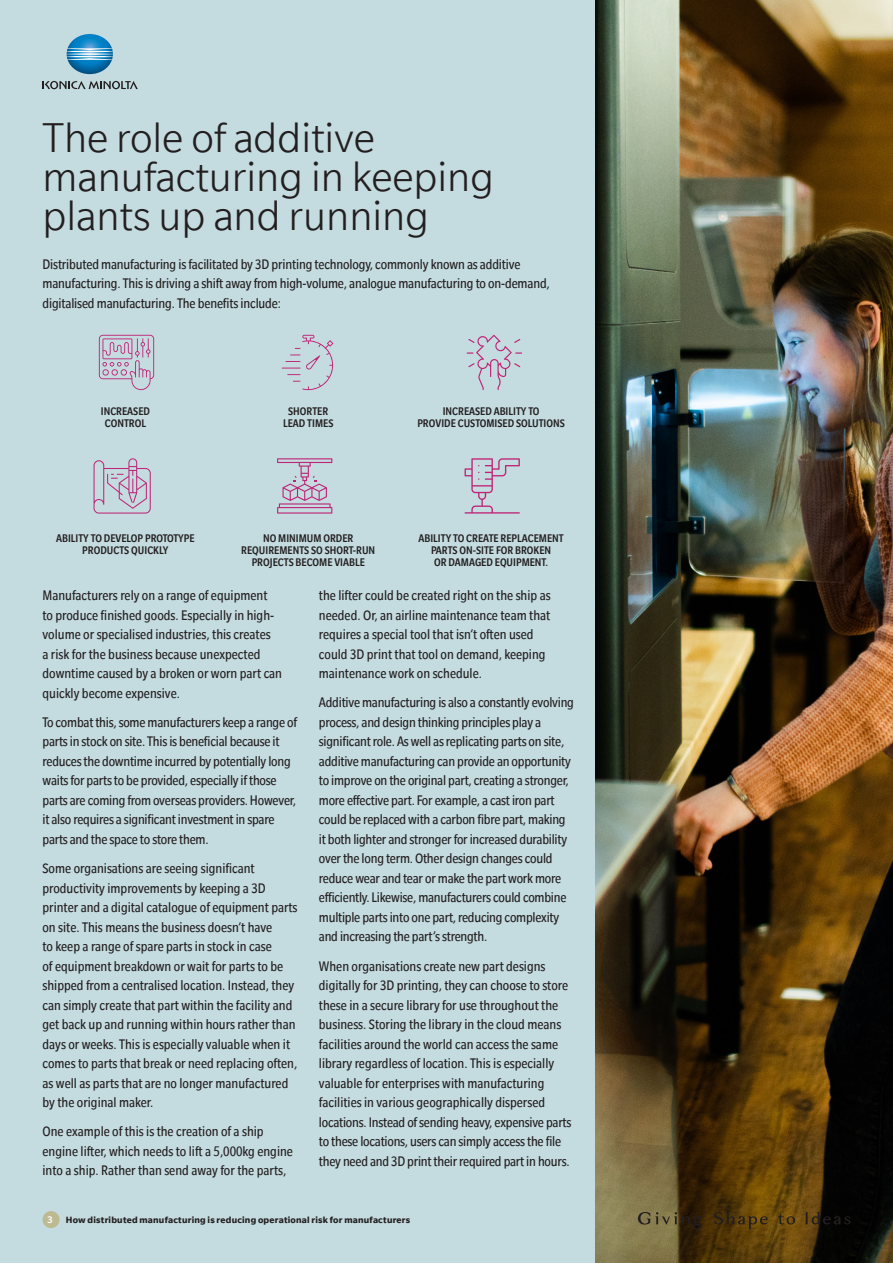
<style>
.page{position:relative;width:893px;height:1263px;background:#c4dbdf}
.page>*{position:absolute;margin:0;border:0;box-sizing:border-box;transform-origin:0 0}
.t1{font:300 45px/39px "Slate";color:#231f20}
.t2{font:condensed 15px/19.5px "Slate";color:#231f20}
.t3{font:500 condensed 12px/12px "Slate";color:#231f20;text-align:center}
.t4{font:700 9.75px "Slate";letter-spacing:.02em;color:#231f20}
.s1{font-weight:500;font-size:10.5px;color:#fff}
</style>
<div class="page">
<img style="left:595px;top:0;width:298px;height:1263px">
<svg style="left:99px;top:335px;width:55px;height:55px"></svg>
<svg style="left:282px;top:335px;width:51px;height:55px"></svg>
<svg style="left:467px;top:335px;width:55px;height:55px"></svg>
<svg style="left:94px;top:458px;width:57px;height:56px"></svg>
<svg style="left:277px;top:458px;width:55px;height:56px"></svg>
<svg style="left:465px;top:458px;width:55px;height:56px"></svg>
<img style="left:67px;top:34px;width:46px;height:40px">
<svg style="left:43px;top:81px;width:95px;height:8px"></svg>
<svg style="left:806px;top:1212px;width:44px;height:12px"></svg>
<svg style="left:778px;top:1214px;width:17px;height:10px"></svg>
<svg style="left:638px;top:1212px;width:64px;height:17px"></svg>
<svg style="left:714px;top:1212px;width:54px;height:17px"></svg>
<div style="left:43px;top:1211px;width:17px;height:17px;background:#bdba91;border-radius:50%"></div>
<p class="t1" style="left:43px;top:118px;width:453px">The role of additive manufacturing in keeping plants up and running</p>
<p class="t2" style="left:43px;top:254px;width:509px">Distributed manufacturing is facilitated by 3D printing technology, commonly known as additive manufacturing. This is driving a shift away from high-volume, analogue manufacturing to on-demand, digitalised manufacturing. The benefits include:</p>
<p class="t3" style="left:101px;top:405px;width:51px">INCREASED<br>CONTROL</p>
<p class="t3" style="left:283px;top:405px;width:52px">SHORTER<br>LEAD TIMES</p>
<p class="t3" style="left:417px;top:405px;width:149px">INCREASED ABILITY TO<br>PROVIDE CUSTOMISED SOLUTIONS</p>
<p class="t3" style="left:56px;top:532px;width:140px">ABILITY TO DEVELOP PROTOTYPE<br>PRODUCTS QUICKLY</p>
<p class="t3" style="left:241px;top:532px;width:136px">NO MINIMUM ORDER<br>REQUIREMENTS SO SHORT-RUN<br>PROJECTS BECOME VIABLE</p>
<p class="t3" style="left:418px;top:532px;width:147px">ABILITY TO CREATE REPLACEMENT<br>PARTS ON-SITE FOR BROKEN<br>OR DAMAGED EQUIPMENT.</p>
<p class="t2" style="left:43px;top:585px;width:241px">Manufacturers rely on a range of equipment<br>to produce finished goods. Especially in high&shy;volume or specialised industries, this creates<br>a risk for the business because unexpected downtime caused by a broken or worn part can quickly become expensive.</p>
<p class="t2" style="left:43px;top:712px;width:256px">To combat this, some manufacturers keep a range of parts in stock on site. This is beneficial because it reduces the downtime incurred by potentially long waits for parts to be provided, especially if those parts are coming from overseas providers. However, it also requires a significant investment in spare parts and the space to store them.</p>
<p class="t2" style="left:43px;top:858px;width:257px">Some organisations are seeing significant productivity improvements by keeping a 3D printer and a digital catalogue of equipment parts on site. This means the business doesn’t have<br>to keep a range of spare parts in stock in case<br>of equipment breakdown or wait for parts to be shipped from a centralised location. Instead, they can simply create that part within the facility and get back up and running within hours rather than days or weeks. This is especially valuable when it comes to parts that break or need replacing often, as well as parts that are no longer manufactured by the original maker.</p>
<p class="t2" style="left:43px;top:1122px;width:252px">One example of this is the creation of a ship engine lifter, which needs to lift a 5,000kg engine into a ship. Rather than send away for the parts,</p>
<p class="t2" style="left:319px;top:585px;width:233px">the lifter could be created right on the ship as needed. Or, an airline maintenance team that requires a special tool that isn’t often used could 3D print that tool on demand, keeping maintenance work on schedule.</p>
<p class="t2" style="left:319px;top:693px;width:257px">Additive manufacturing is also a constantly evolving process, and design thinking principles play a significant role. As well as replicating parts on site, additive manufacturing can provide an opportunity to improve on the original part, creating a stronger, more effective part. For example, a cast iron part could be replaced with a carbon fibre part, making it both lighter and stronger for increased durability over the long term. Other design changes could reduce wear and tear or make the part work more efficiently. Likewise, manufacturers could combine multiple parts into one part, reducing complexity and increasing the part’s strength.</p>
<p class="t2" style="left:319px;top:956px;width:254px">When organisations create new part designs digitally for 3D printing, they can choose to store these in a secure library for use throughout the business. Storing the library in the cloud means facilities around the world can access the same library regardless of location. This is especially valuable for enterprises with manufacturing facilities in various geographically dispersed locations. Instead of sending heavy, expensive parts to these locations, users can simply access the file they need and 3D print their required part in hours.</p>
<p class="t4" style="left:47px;top:1215px;width:365px"><span class="s1">3</span> How distributed manufacturing is reducing operational risk for manufacturers</p>
</div>
